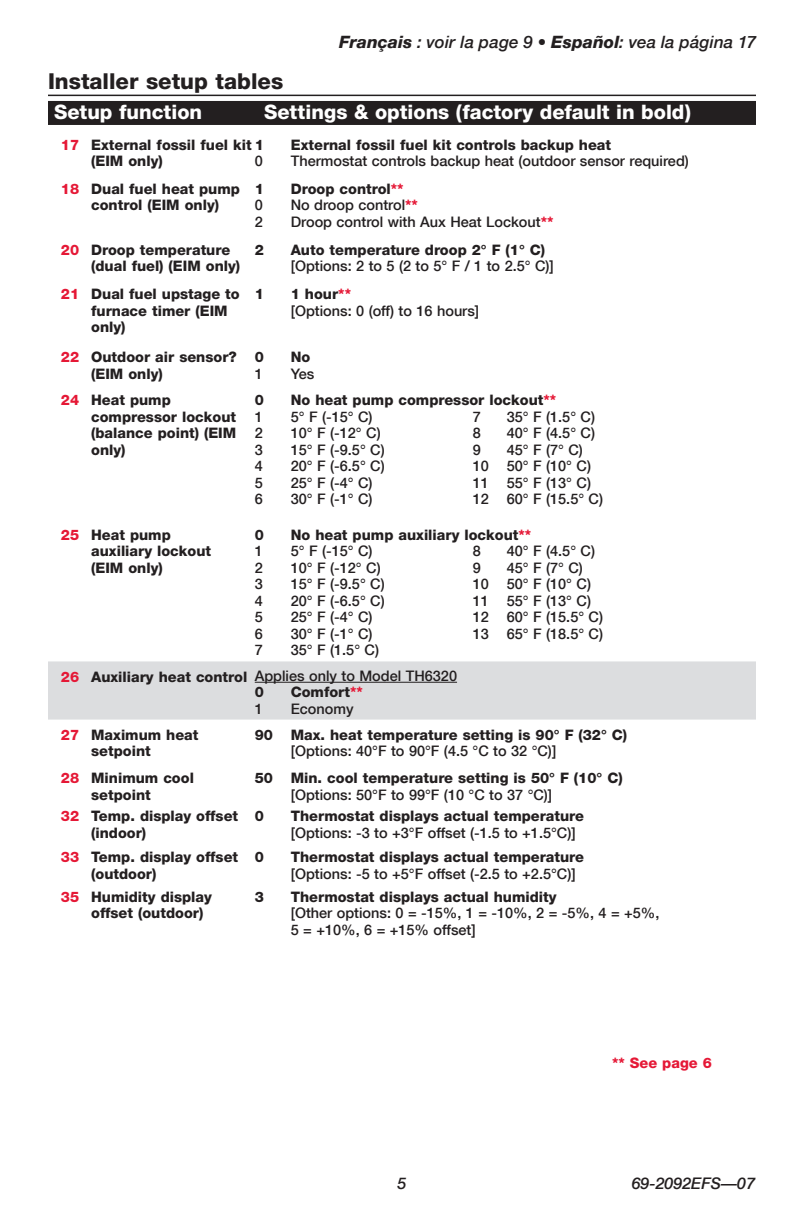
<style>
.page{position:relative;width:792px;height:1224px;background:#fff}
.page>*{position:absolute;margin:0;border:0;box-sizing:border-box;transform-origin:0 0}
.Subhead{font:800 22px "Helvetica Neue";color:#231f20}
.Black_Bar_subheader{font:800 20px "Helvetica Neue";color:#fff}
.t1{font:italic 500 17px "Helvetica Neue";letter-spacing:.005em;color:#231f20}
.t2{font:italic 500 16px "Helvetica Neue";color:#231f20}
.Setup_Function_Text{font:500 14.4px/16.4px "Helvetica Neue";color:#231f20}
.Setup_Function{font:800 14.4px/16.4px "Helvetica Neue";color:#231f20}
.Setup_Function_Text-2{font:800 14.4px/16.4px "Helvetica Neue";color:#231f20}
.Setup_Function_Text-3{font:800 14.4px "Helvetica Neue";color:#e51836}
.s1{font-weight:800}
.s2{color:#e51836}
.s3{font-weight:800;color:#e51836}
.s4{font-weight:500}
</style>
<div class="page">
<div style="left:48px;top:661px;width:708px;height:59px;background:#dcdddf"></div>
<hr style="left:255px;top:682px;width:202px;height:1px;background:#231f20">
<hr style="left:48px;top:95px;width:708px;height:1px;background:#231f20">
<div style="left:48px;top:101px;width:708px;height:24px;background:#231f20"></div>
<p class="t1" style="left:339px;top:32px;width:418px"><span class="s1">Français</span> : voir la page 9 • <span class="s1">Español</span>: vea la página 17</p>
<p class="Subhead" style="left:48px;top:68px;width:237px">Installer setup tables</p>
<p class="Black_Bar_subheader" style="left:54px;top:100px;width:150px">Setup function</p>
<p class="Black_Bar_subheader" style="left:264px;top:100px;width:429px">Settings &amp; options (factory default in bold)</p>
<p class="Setup_Function" style="left:91px;top:137px;width:174px;text-indent:-30px"><span class="s2">17</span> External fossil fuel kit 1 (EIM only)</p>
<p class="Setup_Function_Text-2" style="left:291px;top:137px;width:322px">External fossil fuel kit controls backup heat</p>
<p class="Setup_Function_Text" style="left:255px;top:153px;width:10px">0</p>
<p class="Setup_Function_Text" style="left:291px;top:153px;width:400px">Thermostat controls backup heat (outdoor sensor required)</p>
<p class="Setup_Function" style="left:91px;top:180px;width:150px;text-indent:-30px"><span class="s2">18</span> Dual fuel heat pump control (EIM only)</p>
<p class="Setup_Function_Text-2" style="left:255px;top:181px;width:11px">1</p>
<p class="Setup_Function_Text-2" style="left:291px;top:181px;width:114px">Droop control<span class="s2">**</span></p>
<p class="Setup_Function_Text" style="left:255px;top:197px;width:10px">0</p>
<p class="Setup_Function_Text" style="left:291px;top:197px;width:129px">No droop control<span class="s3">**</span></p>
<p class="Setup_Function_Text" style="left:255px;top:213px;width:10px">2</p>
<p class="Setup_Function_Text" style="left:291px;top:213px;width:264px">Droop control with Aux Heat Lockout<span class="s3">**</span></p>
<p class="Setup_Function" style="left:91px;top:241px;width:151px;text-indent:-30px"><span class="s2">20</span> Droop temperature (dual fuel) (EIM only)</p>
<p class="Setup_Function_Text-2" style="left:255px;top:241px;width:11px">2</p>
<p class="Setup_Function_Text" style="left:291px;top:241px;width:265px"><span class="s1">Auto temperature droop 2° F (1° C) </span>[Options: 2 to 5 (2 to 5° F / 1 to 2.5° C)]</p>
<p class="Setup_Function" style="left:91px;top:286px;width:150px;text-indent:-30px"><span class="s2">21</span> Dual fuel upstage to furnace timer (EIM only)</p>
<p class="Setup_Function_Text-2" style="left:255px;top:286px;width:11px">1</p>
<p class="Setup_Function_Text" style="left:291px;top:286px;width:190px"><span class="s1">1 hour</span><span class="s3">**<br></span>[Options: 0 (off) to 16 hours]</p>
<p class="Setup_Function" style="left:91px;top:349px;width:147px;text-indent:-30px"><span class="s2">22</span> Outdoor air sensor? (EIM only)</p>
<p class="Setup_Function_Text-2" style="left:255px;top:349px;width:11px">0</p>
<p class="Setup_Function_Text-2" style="left:291px;top:349px;width:21px">No</p>
<p class="Setup_Function_Text" style="left:255px;top:365px;width:10px">1</p>
<p class="Setup_Function_Text" style="left:291px;top:365px;width:25px">Yes</p>
<p class="Setup_Function" style="left:91px;top:392px;width:147px;text-indent:-30px"><span class="s2">24</span> Heat pump compressor lockout (balance point) (EIM only)</p>
<p class="Setup_Function_Text-2" style="left:255px;top:392px;width:11px">0</p>
<p class="Setup_Function_Text-2" style="left:291px;top:392px;width:267px">No heat pump compressor lockout<span class="s2">**</span></p>
<p class="Setup_Function_Text" style="left:255px;top:408px;width:10px">1</p>
<p class="Setup_Function_Text" style="left:291px;top:408px;width:83px">5° F (-15° C)</p>
<p class="Setup_Function_Text" style="left:473px;top:408px;width:10px">7</p>
<p class="Setup_Function_Text" style="left:507px;top:408px;width:90px">35° F (1.5° C)</p>
<p class="Setup_Function_Text" style="left:255px;top:425px;width:10px">2</p>
<p class="Setup_Function_Text" style="left:291px;top:425px;width:91px">10° F (-12° C)</p>
<p class="Setup_Function_Text" style="left:473px;top:425px;width:10px">8</p>
<p class="Setup_Function_Text" style="left:507px;top:425px;width:90px">40° F (4.5° C)</p>
<p class="Setup_Function_Text" style="left:255px;top:441px;width:10px">3</p>
<p class="Setup_Function_Text" style="left:291px;top:441px;width:95px">15° F (-9.5° C)</p>
<p class="Setup_Function_Text" style="left:473px;top:441px;width:10px">9</p>
<p class="Setup_Function_Text" style="left:507px;top:441px;width:78px">45° F (7° C)</p>
<p class="Setup_Function_Text" style="left:255px;top:458px;width:10px">4</p>
<p class="Setup_Function_Text" style="left:291px;top:458px;width:95px">20° F (-6.5° C)</p>
<p class="Setup_Function_Text" style="left:473px;top:458px;width:120px">10 50° F (10° C)</p>
<p class="Setup_Function_Text" style="left:255px;top:474px;width:10px">5</p>
<p class="Setup_Function_Text" style="left:291px;top:474px;width:83px">25° F (-4° C)</p>
<p class="Setup_Function_Text" style="left:473px;top:474px;width:120px">11 55° F (13° C)</p>
<p class="Setup_Function_Text" style="left:255px;top:491px;width:10px">6</p>
<p class="Setup_Function_Text" style="left:291px;top:491px;width:83px">30° F (-1° C)</p>
<p class="Setup_Function_Text" style="left:473px;top:491px;width:132px">12 60° F (15.5° C)</p>
<p class="Setup_Function" style="left:91px;top:527px;width:121px;text-indent:-30px"><span class="s2">25</span> Heat pump auxiliary lockout (EIM only)</p>
<p class="Setup_Function_Text-2" style="left:255px;top:527px;width:11px">0</p>
<p class="Setup_Function_Text-2" style="left:291px;top:527px;width:242px">No heat pump auxiliary lockout<span class="s2">**</span></p>
<p class="Setup_Function_Text" style="left:255px;top:543px;width:10px">1</p>
<p class="Setup_Function_Text" style="left:291px;top:543px;width:83px">5° F (-15° C)</p>
<p class="Setup_Function_Text" style="left:473px;top:543px;width:10px">8</p>
<p class="Setup_Function_Text" style="left:507px;top:543px;width:90px">40° F (4.5° C)</p>
<p class="Setup_Function_Text" style="left:255px;top:559px;width:10px">2</p>
<p class="Setup_Function_Text" style="left:291px;top:559px;width:91px">10° F (-12° C)</p>
<p class="Setup_Function_Text" style="left:473px;top:559px;width:10px">9</p>
<p class="Setup_Function_Text" style="left:507px;top:559px;width:78px">45° F (7° C)</p>
<p class="Setup_Function_Text" style="left:255px;top:576px;width:10px">3</p>
<p class="Setup_Function_Text" style="left:291px;top:576px;width:95px">15° F (-9.5° C)</p>
<p class="Setup_Function_Text" style="left:473px;top:576px;width:120px">10 50° F (10° C)</p>
<p class="Setup_Function_Text" style="left:255px;top:592px;width:10px">4</p>
<p class="Setup_Function_Text" style="left:291px;top:592px;width:95px">20° F (-6.5° C)</p>
<p class="Setup_Function_Text" style="left:473px;top:592px;width:120px">11 55° F (13° C)</p>
<p class="Setup_Function_Text" style="left:255px;top:609px;width:10px">5</p>
<p class="Setup_Function_Text" style="left:291px;top:609px;width:83px">25° F (-4° C)</p>
<p class="Setup_Function_Text" style="left:473px;top:609px;width:132px">12 60° F (15.5° C)</p>
<p class="Setup_Function_Text" style="left:255px;top:625px;width:10px">6</p>
<p class="Setup_Function_Text" style="left:291px;top:625px;width:83px">30° F (-1° C)</p>
<p class="Setup_Function_Text" style="left:473px;top:625px;width:132px">13 65° F (18.5° C)</p>
<p class="Setup_Function_Text" style="left:255px;top:642px;width:10px">7</p>
<p class="Setup_Function_Text" style="left:291px;top:642px;width:90px">35° F (1.5° C)</p>
<p class="Setup_Function" style="left:61px;top:668px;width:188px"><span class="s2">26</span> Auxiliary heat control</p>
<p class="Setup_Function_Text" style="left:255px;top:667px;width:204px">Applies only to Model TH6320</p>
<p class="Setup_Function_Text-2" style="left:255px;top:684px;width:11px">0</p>
<p class="Setup_Function_Text-2" style="left:291px;top:684px;width:74px">Comfort<span class="s2">**</span></p>
<p class="Setup_Function_Text" style="left:255px;top:700px;width:10px">1</p>
<p class="Setup_Function_Text" style="left:291px;top:700px;width:64px">Economy</p>
<p class="Setup_Function" style="left:91px;top:726px;width:109px;text-indent:-30px"><span class="s2">27</span> Maximum heat setpoint</p>
<p class="Setup_Function_Text-2" style="left:291px;top:726px;width:338px;text-indent:-36px">90 Max. heat temperature setting is 90° F (32° C) <span class="s4">[Options: 40°F to 90°F (4.5 °C to 32 °C)]</span></p>
<p class="Setup_Function" style="left:91px;top:770px;width:104px;text-indent:-30px"><span class="s2">28</span> Minimum cool setpoint</p>
<p class="Setup_Function_Text-2" style="left:291px;top:770px;width:333px;text-indent:-36px">50 Min. cool temperature setting is 50° F (10° C) <span class="s4">[Options: 50°F to 99°F (10 °C to 37 °C)]</span></p>
<p class="Setup_Function" style="left:91px;top:808px;width:149px;text-indent:-30px"><span class="s2">32</span> Temp. display offset (indoor)</p>
<p class="Setup_Function_Text-2" style="left:255px;top:808px;width:11px">0</p>
<p class="Setup_Function_Text" style="left:291px;top:808px;width:295px"><span class="s1">Thermostat displays actual temperature </span>[Options: -3 to +3°F offset (-1.5 to +1.5°C)]</p>
<p class="Setup_Function" style="left:91px;top:849px;width:149px;text-indent:-30px"><span class="s2">33</span> Temp. display offset (outdoor)</p>
<p class="Setup_Function_Text-2" style="left:255px;top:849px;width:11px">0</p>
<p class="Setup_Function_Text" style="left:291px;top:849px;width:295px"><span class="s1">Thermostat displays actual temperature </span>[Options: -5 to +5°F offset (-2.5 to +2.5°C)]</p>
<p class="Setup_Function" style="left:91px;top:888px;width:122px;text-indent:-30px"><span class="s2">35</span> Humidity display offset (outdoor)</p>
<p class="Setup_Function_Text-2" style="left:255px;top:888px;width:11px">3</p>
<p class="Setup_Function_Text" style="left:291px;top:888px;width:370px"><span class="s1">Thermostat displays actual humidity<br></span>[Other options: 0 = -15%, 1 = -10%, 2 = -5%, 4 = +5%,<br>5 = +10%, 6 = +15% offset]</p>
<p class="Setup_Function_Text-3" style="left:612px;top:1054px;width:101px">** See page 6</p>
<p class="t2" style="left:398px;top:1174px;width:10px">5</p>
<p class="t2" style="left:632px;top:1174px;width:125px">69-2092EFS—07</p>
</div>
